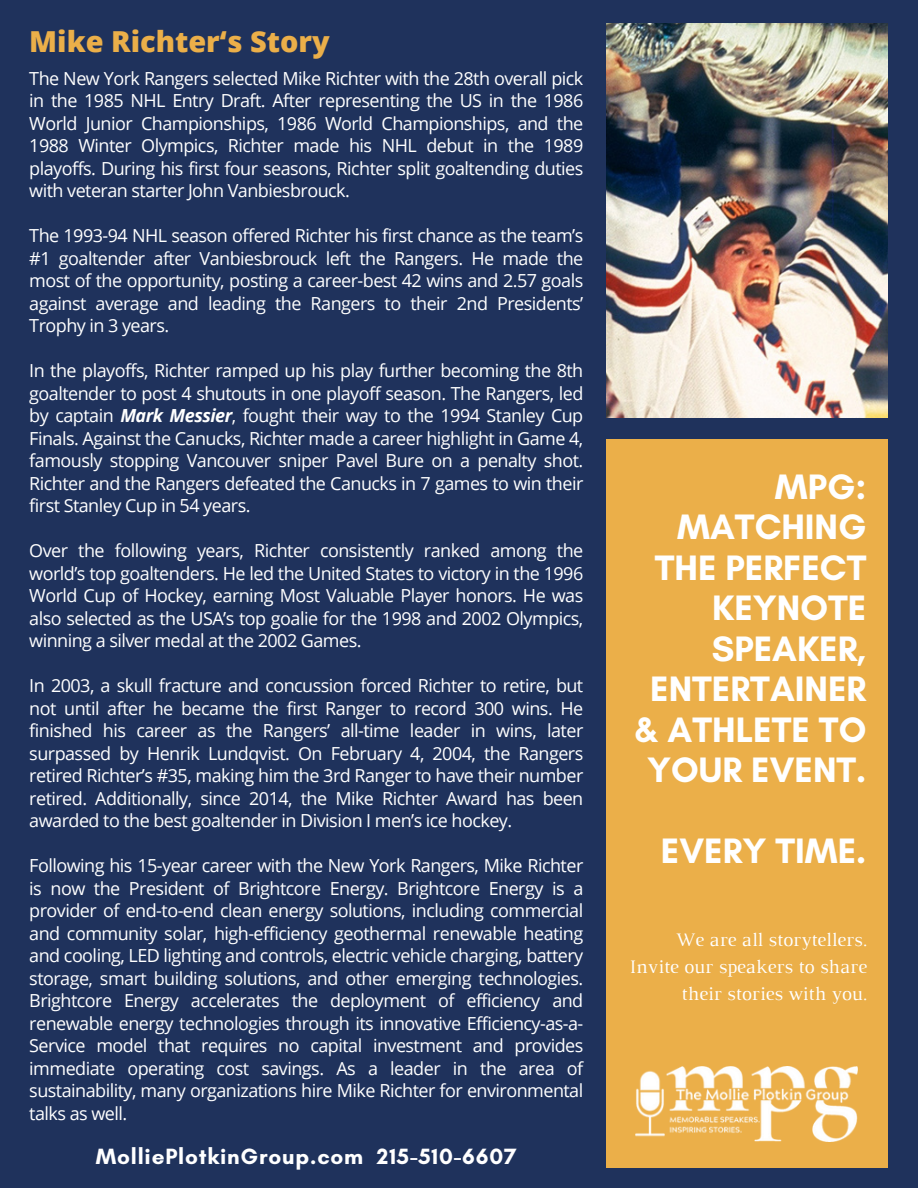
<style>
.page{position:relative;width:918px;height:1188px;background:#1f325c}
.page>*{position:absolute;margin:0;border:0;box-sizing:border-box;transform-origin:0 0}
.t1{font:700 36px/40.5px "Glacial Indifference";color:#fff;text-align:right}
.t2{font:800 28.95px "Open Sans";color:#ebaf49}
.t3{font:700 22.5px "Glacial Indifference";letter-spacing:.035em;color:#fff}
.t4{font:19.5px/27px "Luthier";color:#fff;text-align:right}
.t5{font:18px/22.5px "Open Sans";letter-spacing:-.03em;color:#fff;text-align:justify}
.s1{font-weight:700;font-style:italic}
</style>
<div class="page">
<img style="left:606px;top:23px;width:281px;height:395px">
<div style="left:606px;top:439px;width:281px;height:729px;background:#ebaf49"></div>
<img style="left:635px;top:1067px;width:223px;height:74px">
<h3 class="t2" style="left:29px;top:21px;width:302px">Mike Richter‘s Story</h3>
<p class="t5" style="left:29px;top:66px;width:556px">The New York Rangers selected Mike Richter with the 28th overall pick in the 1985 NHL Entry Draft. After representing the US in the 1986<br>World Junior Championships, 1986 World Championships, and the 1988 Winter Olympics, Richter made his NHL debut in the 1989 playoffs. During his first four seasons, Richter split goaltending duties with veteran starter John Vanbiesbrouck.</p>
<p class="t5" style="left:29px;top:224px;width:556px">The 1993-94 NHL season offered Richter his first chance as the team’s #1 goaltender after Vanbiesbrouck left the Rangers. He made the most of the opportunity, posting a career-best 42 wins and 2.57 goals against average and leading the Rangers to their 2nd Presidents’ Trophy in 3 years.</p>
<p class="t5" style="left:29px;top:359px;width:556px">In the playoffs, Richter ramped up his play further becoming the 8th goaltender to post 4 shutouts in one playoff season. The Rangers, led by captain <span class="s1">Mark Messier</span>, fought their way to the 1994 Stanley Cup Finals. Against the Canucks, Richter made a career highlight in Game 4, famously stopping Vancouver sniper Pavel Bure on a penalty shot.<br>Richter and the Rangers defeated the Canucks in 7 games to win their first Stanley Cup in 54 years.</p>
<p class="t5" style="left:29px;top:539px;width:556px">Over the following years, Richter consistently ranked among the world’s top goaltenders. He led the United States to victory in the 1996<br>World Cup of Hockey, earning Most Valuable Player honors. He was also selected as the USA’s top goalie for the 1998 and 2002 Olympics, winning a silver medal at the 2002 Games.</p>
<p class="t5" style="left:29px;top:674px;width:556px">In 2003, a skull fracture and concussion forced Richter to retire, but not until after he became the first Ranger to record 300 wins. He finished his career as the Rangers’ all-time leader in wins, later surpassed by Henrik Lundqvist. On February 4, 2004, the Rangers retired Richter’s #35, making him the 3rd Ranger to have their number retired. Additionally, since 2014, the Mike Richter Award has been awarded to the best goaltender in Division I men’s ice hockey.</p>
<p class="t5" style="left:29px;top:854px;width:556px">Following his 15-year career with the New York Rangers, Mike Richter is now the President of Brightcore Energy. Brightcore Energy is a provider of end-to-end clean energy solutions, including commercial and community solar, high-efficiency geothermal renewable heating and cooling, LED lighting and controls, electric vehicle charging, battery storage, smart building solutions, and other emerging technologies.<br>Brightcore Energy accelerates the deployment of efficiency and renewable energy technologies through its innovative Efficiency-as-a-Service model that requires no capital investment and provides immediate operating cost savings. As a leader in the area of sustainability, many organizations hire Mike Richter for environmental talks as well.</p>
<h2 class="t3" style="left:96px;top:1143px;width:422px">MolliePlotkinGroup.com 215-510-6607</h2>
<h1 class="t1" style="left:635px;top:466px;width:233px">MPG:<br>MATCHING<br>THE PERFECT<br>KEYNOTE<br>SPEAKER,<br>ENTERTAINER &amp; ATHLETE TO<br>YOUR EVENT.</h1>
<p class="t1" style="left:661px;top:830px;width:207px">EVERY TIME.</p>
<p class="t4" style="left:629px;top:928px;width:239px">We are all storytellers.<br>Invite our speakers to share their stories with you.</p>
</div>
